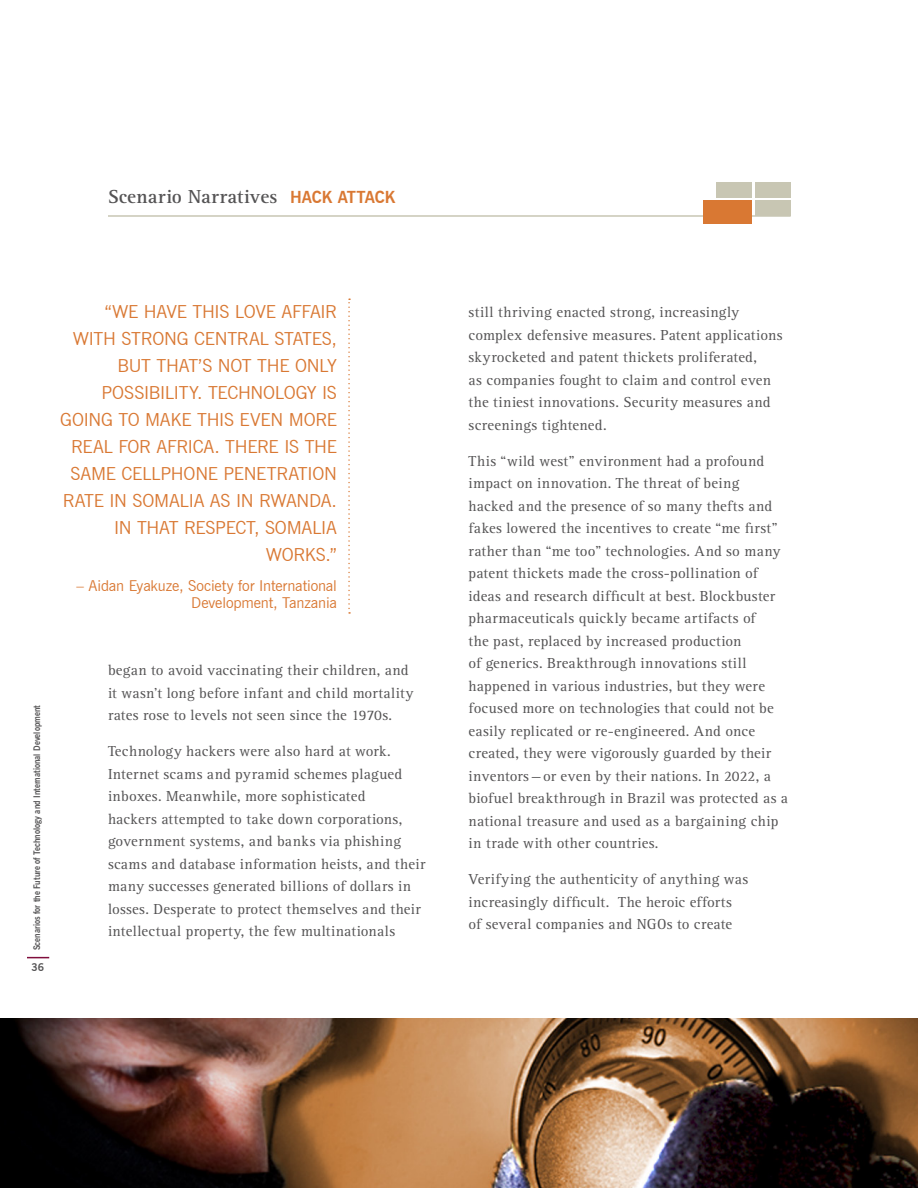
<style>
.page{position:relative;width:918px;height:1188px;background:#fff}
.page>*{position:absolute;margin:0;border:0;box-sizing:border-box;transform-origin:0 0}
.t1{font:700 19.5px "Rotis Serif";letter-spacing:.005em;color:#545354}
.t2{font:18px/27px "News Gothic BT";letter-spacing:-.015em;color:#d97833;text-align:right}
.t3{font:15px/22.5px "Rotis Serif";letter-spacing:.02em;color:#545354}
.t4{font:15px/16.5px "News Gothic BT";letter-spacing:-.01em;color:#d97833;text-align:right}
.t5{font:700 10.5px "News Gothic BT";color:#545354}
.t6{font:700 9px "News Gothic BT";color:#545354;scale:.9 1}
.s1{font-family:"News Gothic BT";font-size:16.5px;color:#d97833}
</style>
<div class="page">
<img style="left:0;top:1018px;width:918px;height:170px">
<svg style="left:348px;top:298px;width:2px;height:316px"></svg>
<hr style="left:108px;top:215px;width:683px;height:2px;background:#c8c6b3">
<div style="left:716px;top:182px;width:36px;height:15px;background:#c8c6b3"></div>
<div style="left:755px;top:200px;width:36px;height:16px;background:#c8c6b3"></div>
<div style="left:755px;top:182px;width:36px;height:15px;background:#c8c6b3"></div>
<div style="left:703px;top:200px;width:49px;height:24px;background:#d97833"></div>
<svg style="left:27px;top:957px;width:22px;height:1px"></svg>
<h1 class="t1" style="left:108px;top:189px;width:289px">Scenario Narratives <span class="s1">HACK ATTACK</span></h1>
<p class="t2" style="left:60px;top:300px;width:278px">“WE HAVE THIS LOVE AFFAIR<br>WITH STRONG CENTRAL STATES,<br>BUT THAT’S NOT THE ONLY<br>POSSIBILITY. TECHNOLOGY IS<br>GOING TO MAKE THIS EVEN MORE<br>REAL FOR AFRICA. THERE IS THE<br>SAME CELLPHONE PENETRATION<br>RATE IN SOMALIA AS IN RWANDA.<br>IN THAT RESPECT, SOMALIA<br>WORKS.”</p>
<p class="t4" style="left:77px;top:579px;width:262px">– Aidan Eyakuze, Society for International<br>Development, Tanzania</p>
<p class="t6" style="left:34px;top:950px;width:274px;rotate:-90deg">Scenarios for the Future of Technology and International Development</p>
<p class="t5" style="left:32px;top:963px;width:14px">36</p>
<p class="t3" style="left:108px;top:660px;width:307px">began to avoid vaccinating their children, and it wasn’t long before infant and child mortality rates rose to levels not seen since the 1970s.</p>
<p class="t3" style="left:108px;top:741px;width:319px">Technology hackers were also hard at work.<br>Internet scams and pyramid schemes plagued inboxes. Meanwhile, more sophisticated<br>hackers attempted to take down corporations, government systems, and banks via phishing scams and database information heists, and their many successes generated billions of dollars in losses. Desperate to protect themselves and their intellectual property, the few multinationals</p>
<p class="t3" style="left:469px;top:302px;width:315px">still thriving enacted strong, increasingly complex defensive measures. Patent applications skyrocketed and patent thickets proliferated,<br>as companies fought to claim and control even the tiniest innovations. Security measures and screenings tightened.</p>
<p class="t3" style="left:469px;top:451px;width:321px">This “wild west” environment had a profound impact on innovation. The threat of being<br>hacked and the presence of so many thefts and fakes lowered the incentives to create “me first” rather than “me too” technologies. And so many patent thickets made the cross-pollination of ideas and research difficult at best. Blockbuster pharmaceuticals quickly became artifacts of<br>the past, replaced by increased production<br>of generics. Breakthrough innovations still happened in various industries, but they were focused more on technologies that could not be easily replicated or re-engineered. And once created, they were vigorously guarded by their inventors — or even by their nations. In 2022, a biofuel breakthrough in Brazil was protected as a national treasure and used as a bargaining chip in trade with other countries.</p>
<p class="t3" style="left:469px;top:869px;width:281px">Verifying the authenticity of anything was increasingly difficult. The heroic efforts<br>of several companies and NGOs to create</p>
</div>
